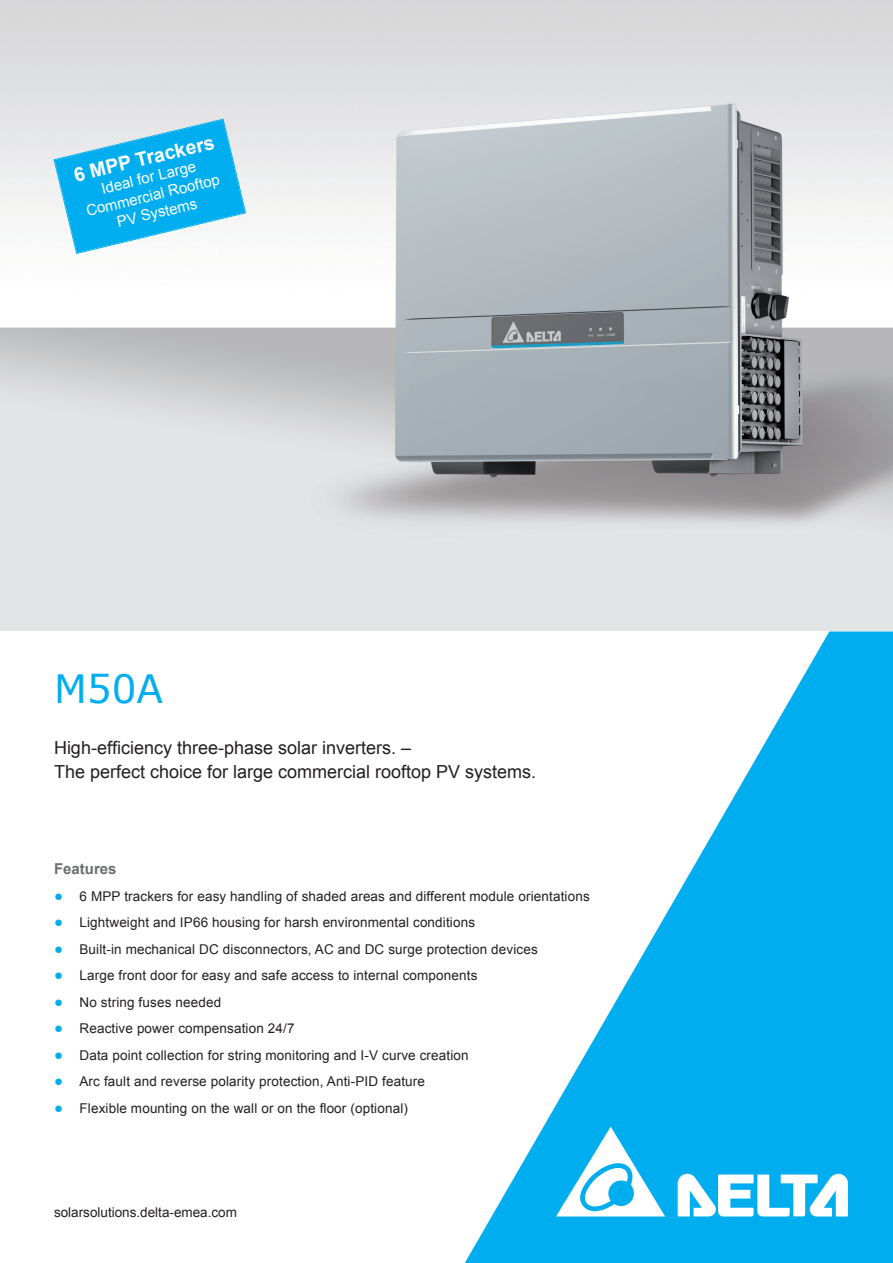
<style>
.page{position:relative;width:893px;height:1263px;background:#fff}
.page>*{position:absolute;margin:0;border:0;box-sizing:border-box;transform-origin:0 0}
.HE-Product_name_shor{font:39px "Verdana";color:#00aeef}
.t1{font:700 19.5px "Arial";color:#fff}
.HE-Teaser-pf{font:18px "Arial";color:#231f20}
.HE-Featuring_descrip{font:15px/18px "Arial";color:#fff;text-align:center}
.HE-Heading_Features{font:700 15px "Arial";color:#6c6d70}
.CD-Web_address-pf{font:13.5px "Arial";letter-spacing:.01em;color:#231f20}
.s1{font-size:15px;color:#00aeef}
</style>
<div class="page">
<img style="left:0;top:0;width:893px;height:631px">
<svg style="left:465px;top:631px;width:428px;height:632px;fill:#00aeef"></svg>
<svg style="left:678px;top:1174px;width:170px;height:42px"></svg>
<svg style="left:556px;top:1126px;width:109px;height:90px"></svg>
<svg style="left:54px;top:119px;width:192px;height:135px"></svg>
<p class="t1" style="left:71px;top:163px;width:145px;rotate:-14deg">6 MPP Trackers</p>
<p class="HE-Featuring_descrip" style="left:80px;top:185px;width:138px;rotate:-14deg">Ideal for Large<br>Commercial Rooftop<br>PV Systems</p>
<p class="HE-Product_name_shor" style="left:54px;top:662px;width:111px">M50A</p>
<p class="HE-Teaser-pf" style="left:54px;top:736px;width:359px">High-efficiency three-phase solar inverters. –</p>
<p class="HE-Teaser-pf" style="left:54px;top:760px;width:484px">The perfect choice for large commercial rooftop PV systems.</p>
<p class="HE-Heading_Features" style="left:54px;top:859px;width:64px">Features</p>
<p class="CD-Web_address-pf" style="left:54px;top:887px;width:537px"><span class="s1">●</span> 6 MPP trackers for easy handling of shaded areas and different module orientations</p>
<p class="CD-Web_address-pf" style="left:54px;top:913px;width:423px"><span class="s1">●</span> Lightweight and IP66 housing for harsh environmental conditions</p>
<p class="CD-Web_address-pf" style="left:54px;top:940px;width:485px"><span class="s1">●</span> Built-in mechanical DC disconnectors, AC and DC surge protection devices</p>
<p class="CD-Web_address-pf" style="left:54px;top:967px;width:425px"><span class="s1">●</span> Large front door for easy and safe access to internal components</p>
<p class="CD-Web_address-pf" style="left:54px;top:993px;width:169px"><span class="s1">●</span> No string fuses needed</p>
<p class="CD-Web_address-pf" style="left:54px;top:1020px;width:242px"><span class="s1">●</span> Reactive power compensation 24/7</p>
<p class="CD-Web_address-pf" style="left:54px;top:1046px;width:416px"><span class="s1">●</span> Data point collection for string monitoring and I-V curve creation</p>
<p class="CD-Web_address-pf" style="left:54px;top:1073px;width:372px"><span class="s1">●</span> Arc fault and reverse polarity protection, Anti-PID feature</p>
<p class="CD-Web_address-pf" style="left:54px;top:1099px;width:355px"><span class="s1">●</span> Flexible mounting on the wall or on the floor (optional)</p>
<p class="CD-Web_address-pf" style="left:54px;top:1204px;width:185px">solarsolutions.delta-emea.com</p>
</div>
